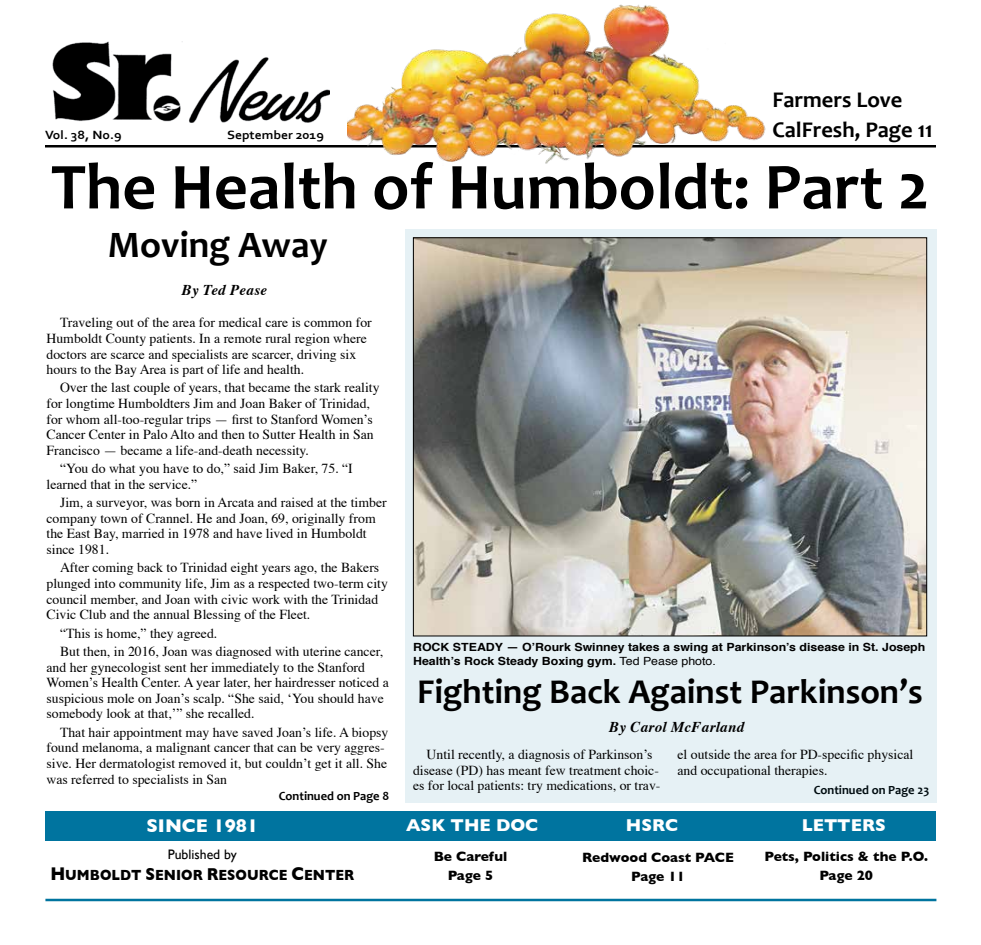
<style>
.page{position:relative;width:981px;height:945px;background:#fff}
.page>*{position:absolute;margin:0;border:0;box-sizing:border-box;transform-origin:0 0}
.t1{font:700 66.25px "Candara";color:#000}
.t2{font:700 37.5px "Candara";color:#000}
.t3{font:700 35px "Candara";color:#000}
.t4{font:700 22.5px/30px "Candara";color:#000}
.t5{font:700 18.75px "Gill Sans";color:#fff}
.t6{font:700 17.5px "Gill Sans";color:#fff}
.t7{font:700 15px "Gill Sans";color:#000;scale:.9 1}
.t8{font:italic 700 15px "Times";letter-spacing:.02em;color:#000}
.t9{font:13.75px/15.6px "Times";color:#000}
.t10{font:700 13.75px/18.8px "Gill Sans";color:#000;text-align:center}
.t11{font:13.75px "Gill Sans";color:#000}
.t12{font:700 12.5px "Candara";color:#000}
.t13{font:700 12.5px "Corbel";color:#000;scale:1.1 1}
.t14{font:700 11.25px/13.8px "Helvetica";color:#000;scale:1.1 1}
.s1{font-weight:400}
.s2{font-size:18.75px}
.s3{font-size:17.5px}
</style>
<div class="page">
<img style="left:52px;top:41px;width:278px;height:82px">
<div style="left:45px;top:811px;width:891px;height:30px;background:#00749f"></div>
<hr style="left:45px;top:899px;width:891px;height:2px;background:#00749f">
<hr style="left:45px;top:145px;width:891px;height:3px;background:#000">
<div style="left:405px;top:229px;width:531px;height:573px;background:#e6f1f5"></div>
<img style="left:415px;top:239px;width:510px;height:395px">
<img style="left:347px;top:4px;width:421px;height:160px">
<p class="t13" style="left:45px;top:127px;width:71px">Vol. 38, No.9</p>
<p class="t13" style="left:227px;top:127px;width:90px">September 2019</p>
<p class="t4" style="left:772px;top:85px;width:162px">Farmers Love<br>CalFresh, Page 11</p>
<p class="t1" style="left:51px;top:145px;width:880px">The Health of Humboldt: Part 2</p>
<p class="t2" style="left:108px;top:221px;width:221px">Moving Away</p>
<p class="t8" style="left:182px;top:276px;width:87px">By Ted Pease</p>
<p class="t9" style="left:47px;top:314px;width:327px;text-indent:14px">Traveling out of the area for medical care is common for Humboldt County patients. In a remote rural region where doctors are scarce and specialists are scarcer, driving six hours to the Bay Area is part of life and health.</p>
<p class="t9" style="left:47px;top:379px;width:335px;text-indent:14px">Over the last couple of years, that became the stark reality for longtime Humboldters Jim and Joan Baker of Trinidad, for whom all-too-regular trips — first to Stanford Women’s Cancer Center in Palo Alto and then to Sutter Health in San Francisco — became a life-and-death necessity.</p>
<p class="t9" style="left:47px;top:460px;width:308px;text-indent:14px">“You do what you have to do,” said Jim Baker, 75. “I learned that in the service.”</p>
<p class="t9" style="left:47px;top:494px;width:342px;text-indent:14px">Jim, a surveyor, was born in Arcata and raised at the timber company town of Crannel. He and Joan, 69, originally from the East Bay, married in 1978 and have lived in Humboldt since 1981.</p>
<p class="t9" style="left:47px;top:559px;width:343px;text-indent:14px">After coming back to Trinidad eight years ago, the Bakers plunged into community life, Jim as a respected two-term city council member, and Joan with civic work with the Trinidad Civic Club and the annual Blessing of the Fleet.</p>
<p class="t9" style="left:60px;top:623px;width:325px;line-height:18.4px">“This is home,” they agreed.<br>But then, in 2016, Joan was diagnosed with uterine cancer,</p>
<p class="t9" style="left:47px;top:658px;width:344px">and her gynecologist sent her immediately to the Stanford Women’s Health Center. A year later, her hairdresser noticed a suspicious mole on Joan’s scalp. “She said, ‘You should have somebody look at that,’” she recalled.</p>
<p class="t9" style="left:47px;top:723px;width:343px;text-indent:14px">That hair appointment may have saved Joan’s life. A biopsy found melanoma, a malignant cancer that can be very aggres&shy;sive. Her dermatologist removed it, but couldn’t get it all. She was referred to specialists in San</p>
<p class="t12" style="left:279px;top:788px;width:112px">Continued on Page 8</p>
<p class="t14" style="left:413px;top:641px;width:467px">ROCK STEADY — O’Rourk Swinney takes a swing at Parkinson’s disease in St. Joseph<br>Health’s Rock Steady Boxing gym. <span class="s1">Ted Pease photo.</span></p>
<p class="t3" style="left:417px;top:670px;width:507px">Fighting Back Against Parkinson’s</p>
<p class="t8" style="left:609px;top:713px;width:137px">By Carol McFarland</p>
<p class="t9" style="left:413px;top:745px;width:249px;text-align:center">Until recently, a diagnosis of Parkinson’s disease (PD) has meant few treatment choic&shy;es for local patients: try medications, or trav-</p>
<p class="t9" style="left:677px;top:745px;width:237px">el outside the area for PD-specific physical and occupational therapies.</p>
<p class="t12" style="left:814px;top:783px;width:117px">Continued on Page 23</p>
<p class="t5" style="left:147px;top:814px;width:113px">SINCE 1981</p>
<p class="t6" style="left:626px;top:815px;width:54px">HSRC</p>
<p class="t11" style="left:168px;top:846px;width:71px">Published by</p>
<p class="t7" style="left:50px;top:866px;width:339px"><span class="s2">H</span>UMBOLDT <span class="s3">S</span>ENIOR <span class="s3">R</span>ESOURCE <span class="s2">C</span>ENTER</p>
<p class="t6" style="left:406px;top:815px;width:134px">ASK THE DOC</p>
<p class="t10" style="left:434px;top:847px;width:75px">Be Careful<br>Page 5</p>
<p class="t10" style="left:582px;top:848px;width:153px">Redwood Coast PACE<br>Page 11</p>
<p class="t6" style="left:802px;top:815px;width:86px">LETTERS</p>
<p class="t10" style="left:764px;top:847px;width:165px">Pets, Politics &amp; the P.O.<br>Page 20</p>
</div>
